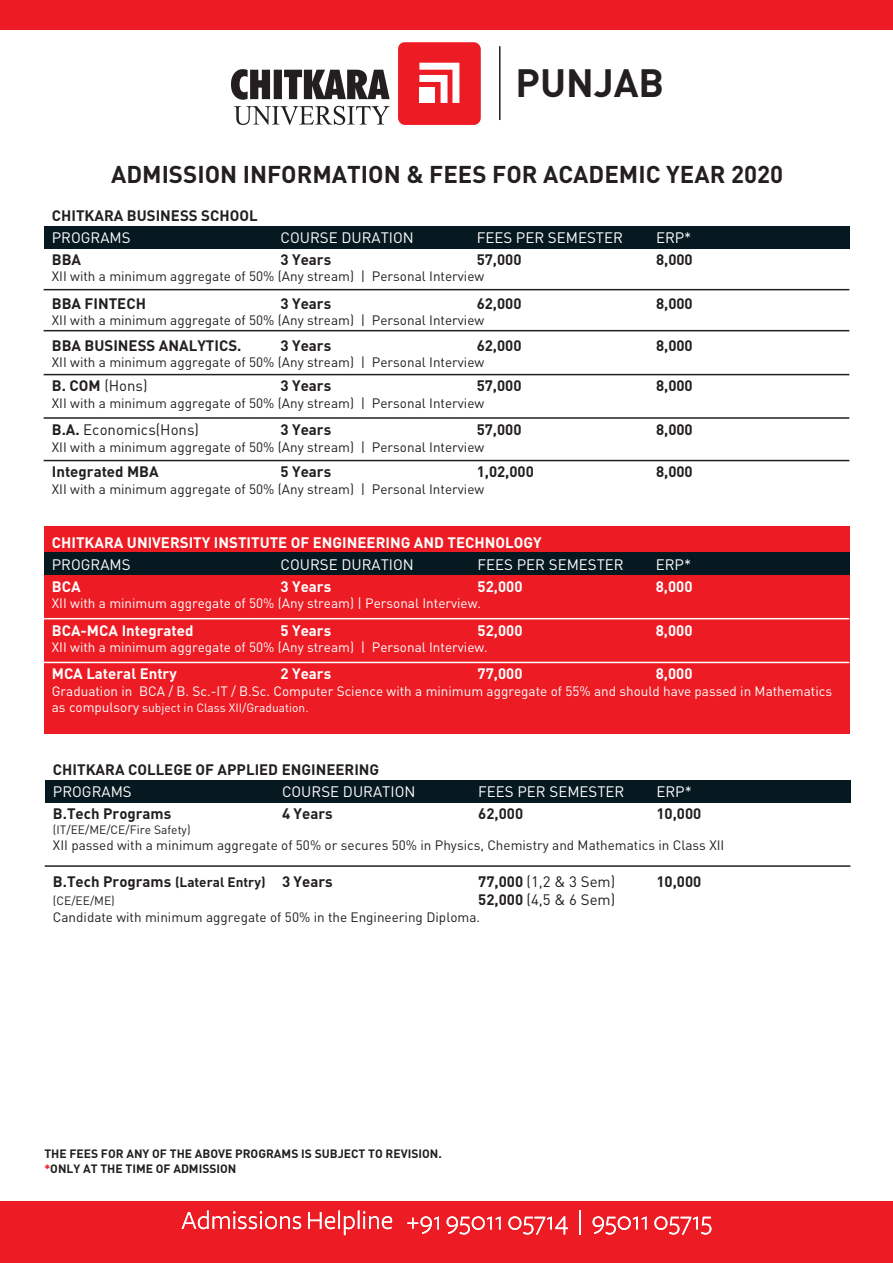
<style>
.page{position:relative;width:893px;height:1263px;background:#fff}
.page>*{position:absolute;margin:0;border:0;box-sizing:border-box;transform-origin:0 0}
.t1{font:700 39px "DI Nbek";color:#231f20}
.t2{font:700 24px "DI Nbek";color:#231f20}
.t3{font:700 15px "DI Nbek";color:#231f20}
.t4{font:700 15px "DI Nbek";color:#fff}
.t5{font:15px "DIN Bek";color:#fff}
.t6{font:15px "DIN Bek";color:#231f20}
.t7{font:13.5px "DIN Bek";color:#231f20}
.t8{font:13.5px "DIN Bek";color:#fff}
.t9{font:700 12px/14.7px "DI Nbek";color:#231f20}
.t10{font:12px "DIN Bek";color:#fff}
.t11{font:12px "DIN Bek";color:#231f20}
.s1{font-family:"DI Nbek";font-weight:700}
.s2{font-size:13.5px}
.s3{color:#ed1c24}
</style>
<div class="page">
<div style="left:0;top:1201px;width:893px;height:62px;background:#ed1c24"></div>
<div style="left:0;top:0;width:893px;height:30px;background:#ed1c24"></div>
<svg style="left:182px;top:1210px;width:119px;height:19px"></svg>
<svg style="left:308px;top:1210px;width:84px;height:25px"></svg>
<svg style="left:407px;top:1216px;width:32px;height:18px"></svg>
<svg style="left:447px;top:1216px;width:54px;height:18px"></svg>
<svg style="left:508px;top:1216px;width:60px;height:18px"></svg>
<hr style="left:579px;top:1210px;width:2px;height:25px;background:#fff">
<svg style="left:593px;top:1216px;width:54px;height:18px"></svg>
<svg style="left:654px;top:1216px;width:57px;height:18px"></svg>
<div style="left:44px;top:226px;width:805px;height:22px;background:#061820"></div>
<hr style="left:44px;top:289px;width:805px;height:1px;background:#231f20">
<hr style="left:44px;top:330px;width:805px;height:1px;background:#231f20">
<hr style="left:44px;top:374px;width:805px;height:1px;background:#231f20">
<div style="left:398px;top:42px;width:83px;height:83px;background:#ed1c24;border-radius:7px"></div>
<svg style="left:419px;top:63px;width:40px;height:40px"></svg>
<div style="left:420px;top:88px;width:15px;height:15px;background:#fff"></div>
<svg style="left:231px;top:69px;width:159px;height:31px"></svg>
<svg style="left:234px;top:106px;width:156px;height:19px"></svg>
<hr style="left:499px;top:46px;width:1px;height:74px;background:#231f20">
<div style="left:44px;top:575px;width:805px;height:159px;background:#ed1c24"></div>
<div style="left:44px;top:526px;width:805px;height:26px;background:#ed1c24"></div>
<div style="left:44px;top:552px;width:805px;height:23px;background:#061820"></div>
<hr style="left:44px;top:662px;width:805px;height:1px;background:#fff">
<hr style="left:44px;top:618px;width:805px;height:1px;background:#fff">
<div style="left:45px;top:780px;width:805px;height:23px;background:#061820"></div>
<hr style="left:45px;top:865px;width:805px;height:2px;background:#231f20">
<hr style="left:44px;top:417px;width:805px;height:2px;background:#231f20">
<hr style="left:44px;top:460px;width:805px;height:1px;background:#231f20">
<h1 class="t1" style="left:515px;top:69px;width:150px">PUNJAB</h1>
<h2 class="t2" style="left:111px;top:166px;width:674px">ADMISSION INFORMATION &amp; FEES FOR ACADEMIC YEAR 2020</h2>
<p class="t3" style="left:52px;top:210px;width:207px">CHITKARA BUSINESS SCHOOL</p>
<p class="t5" style="left:52px;top:232px;width:80px">PROGRAMS</p>
<p class="t5" style="left:280px;top:232px;width:135px">COURSE DURATION</p>
<p class="t5" style="left:477px;top:232px;width:148px">FEES PER SEMESTER</p>
<p class="t5" style="left:656px;top:232px;width:37px">ERP*</p>
<p class="t3" style="left:52px;top:254px;width:31px">BBA</p>
<p class="t3" style="left:280px;top:254px;width:52px">3 Years</p>
<p class="t3" style="left:477px;top:254px;width:46px">57,000</p>
<p class="t3" style="left:656px;top:254px;width:38px">8,000</p>
<p class="t7" style="left:52px;top:272px;width:434px">XII with a minimum aggregate of 50% (Any stream) | Personal Interview</p>
<p class="t3" style="left:52px;top:298px;width:96px">BBA FINTECH</p>
<p class="t3" style="left:280px;top:298px;width:52px">3 Years</p>
<p class="t3" style="left:477px;top:298px;width:46px">62,000</p>
<p class="t3" style="left:656px;top:298px;width:38px">8,000</p>
<p class="t7" style="left:52px;top:315px;width:434px">XII with a minimum aggregate of 50% (Any stream) | Personal Interview</p>
<p class="t3" style="left:52px;top:340px;width:191px">BBA BUSINESS ANALYTICS.</p>
<p class="t3" style="left:280px;top:340px;width:52px">3 Years</p>
<p class="t3" style="left:477px;top:340px;width:46px">62,000</p>
<p class="t3" style="left:656px;top:340px;width:38px">8,000</p>
<p class="t7" style="left:52px;top:357px;width:434px">XII with a minimum aggregate of 50% (Any stream) | Personal Interview</p>
<p class="t6" style="left:52px;top:380px;width:97px"><span class="s1">B. COM</span> (Hons)</p>
<p class="t3" style="left:280px;top:380px;width:52px">3 Years</p>
<p class="t3" style="left:477px;top:380px;width:46px">57,000</p>
<p class="t3" style="left:656px;top:380px;width:38px">8,000</p>
<p class="t7" style="left:52px;top:398px;width:434px">XII with a minimum aggregate of 50% (Any stream) | Personal Interview</p>
<p class="t6" style="left:52px;top:424px;width:149px"><span class="s1">B.A.</span> Economics(Hons)</p>
<p class="t3" style="left:280px;top:424px;width:52px">3 Years</p>
<p class="t3" style="left:477px;top:424px;width:46px">57,000</p>
<p class="t3" style="left:656px;top:424px;width:38px">8,000</p>
<p class="t7" style="left:52px;top:442px;width:434px">XII with a minimum aggregate of 50% (Any stream) | Personal Interview</p>
<p class="t3" style="left:52px;top:466px;width:108px">Integrated MBA</p>
<p class="t3" style="left:280px;top:466px;width:52px">5 Years</p>
<p class="t3" style="left:477px;top:466px;width:59px">1,02,000</p>
<p class="t3" style="left:656px;top:466px;width:38px">8,000</p>
<p class="t7" style="left:52px;top:484px;width:434px">XII with a minimum aggregate of 50% (Any stream) | Personal Interview</p>
<p class="t4" style="left:52px;top:537px;width:491px">CHITKARA UNIVERSITY INSTITUTE OF ENGINEERING AND TECHNOLOGY</p>
<p class="t5" style="left:52px;top:559px;width:80px">PROGRAMS</p>
<p class="t5" style="left:280px;top:559px;width:135px">COURSE DURATION</p>
<p class="t5" style="left:478px;top:559px;width:148px">FEES PER SEMESTER</p>
<p class="t5" style="left:656px;top:559px;width:37px">ERP*</p>
<p class="t4" style="left:52px;top:581px;width:30px">BCA</p>
<p class="t4" style="left:280px;top:581px;width:52px">3 Years</p>
<p class="t4" style="left:478px;top:581px;width:46px">52,000</p>
<p class="t4" style="left:656px;top:581px;width:38px">8,000</p>
<p class="t8" style="left:52px;top:599px;width:431px">XII with a minimum aggregate of 50% (Any stream) | Personal Interview.</p>
<p class="t4" style="left:52px;top:625px;width:143px">BCA-MCA Integrated</p>
<p class="t4" style="left:280px;top:625px;width:52px">5 Years</p>
<p class="t4" style="left:478px;top:625px;width:46px">52,000</p>
<p class="t4" style="left:656px;top:625px;width:38px">8,000</p>
<p class="t8" style="left:52px;top:642px;width:438px">XII with a minimum aggregate of 50% (Any stream) | Personal Interview.</p>
<p class="t4" style="left:52px;top:669px;width:127px">MCA Lateral Entry</p>
<p class="t4" style="left:280px;top:669px;width:52px">2 Years</p>
<p class="t4" style="left:478px;top:669px;width:46px">77,000</p>
<p class="t4" style="left:656px;top:669px;width:38px">8,000</p>
<p class="t8" style="left:52px;top:686px;width:782px">Graduation in BCA / B. Sc.-IT / B.Sc. Computer Science with a minimum aggregate of 55% and should have passed in Mathematics</p>
<p class="t10" style="left:52px;top:703px;width:258px"><span class="s2">as compulsory</span> subject in Class XII/Graduation.</p>
<p class="t3" style="left:53px;top:765px;width:328px">CHITKARA COLLEGE OF APPLIED ENGINEERING</p>
<p class="t5" style="left:53px;top:786px;width:80px">PROGRAMS</p>
<p class="t5" style="left:282px;top:786px;width:135px">COURSE DURATION</p>
<p class="t5" style="left:478px;top:786px;width:148px">FEES PER SEMESTER</p>
<p class="t5" style="left:656px;top:786px;width:37px">ERP*</p>
<p class="t3" style="left:53px;top:808px;width:120px">B.Tech Programs</p>
<p class="t3" style="left:282px;top:808px;width:52px">4 Years</p>
<p class="t3" style="left:478px;top:808px;width:46px">62,000</p>
<p class="t3" style="left:656px;top:808px;width:46px">10,000</p>
<p class="t11" style="left:53px;top:826px;width:139px">(IT/EE/ME/CE/Fire Safety)</p>
<p class="t7" style="left:53px;top:840px;width:673px">XII passed with a minimum aggregate of 50% or secures 50% in Physics, Chemistry and Mathematics in Class XII</p>
<p class="t3" style="left:53px;top:876px;width:281px">B.Tech Programs <span class="s2">(Lateral Entry)</span> 3 Years</p>
<p class="t6" style="left:478px;top:876px;width:139px"><span class="s1">77,000</span> (1,2 &amp; 3 Sem)</p>
<p class="t3" style="left:656px;top:876px;width:46px">10,000</p>
<p class="t11" style="left:53px;top:897px;width:63px">(CE/EE/ME)</p>
<p class="t6" style="left:478px;top:895px;width:139px"><span class="s1">52,000</span> (4,5 &amp; 6 Sem)</p>
<p class="t7" style="left:53px;top:912px;width:429px">Candidate with minimum aggregate of 50% in the Engineering Diploma.</p>
<p class="t9" style="left:44px;top:1148px;width:399px">THE FEES FOR ANY OF THE ABOVE PROGRAMS IS SUBJECT TO REVISION. <span class="s3">*</span>ONLY AT THE TIME OF ADMISSION</p>
</div>
